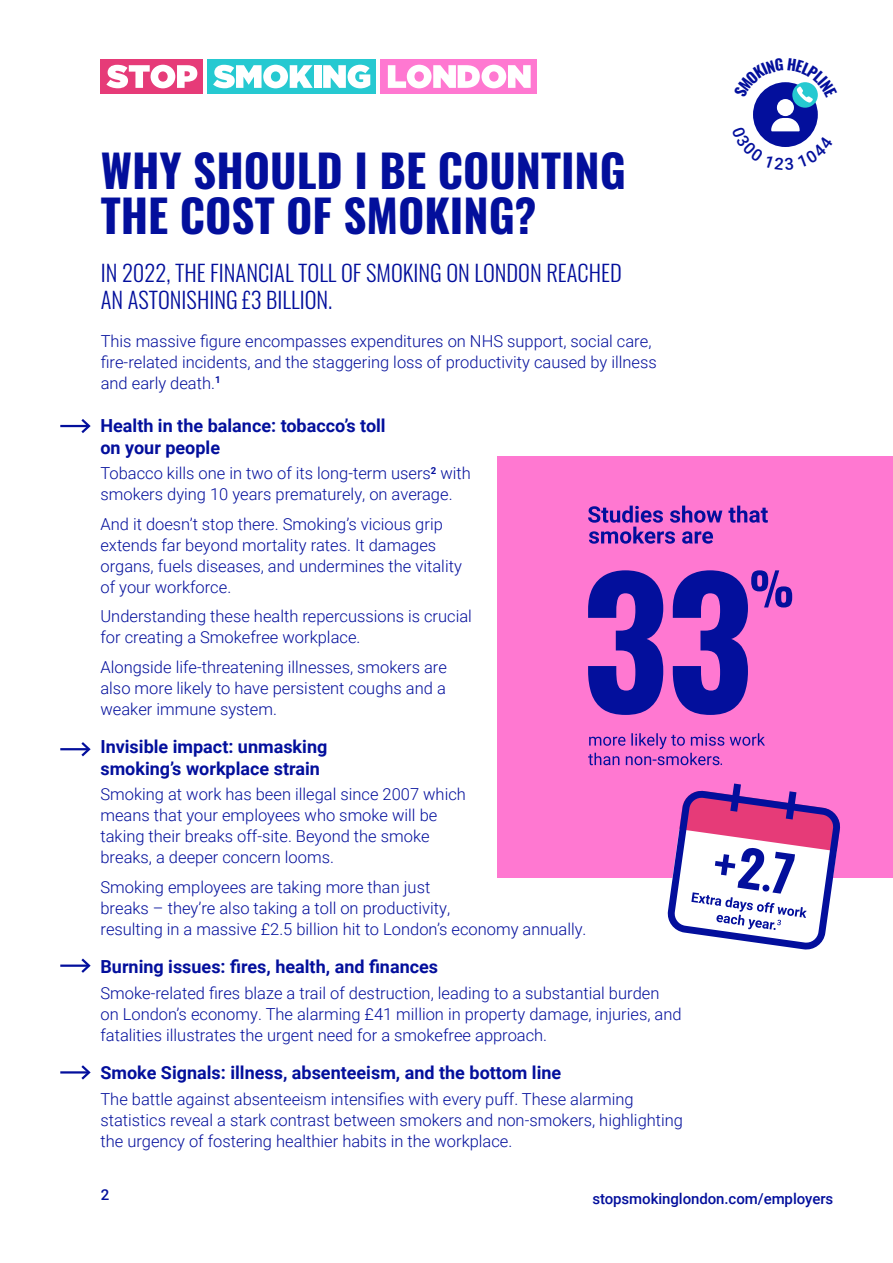
<style>
.page{position:relative;width:893px;height:1263px;background:#fff}
.page>*{position:absolute;margin:0;border:0;box-sizing:border-box;transform-origin:0 0}
.t1{font:700 45px/45px "Oswald";color:#030f9c}
.t2{font:300 22.5px/27px "Oswald";color:#030f9c}
.t3{font:700 18px/21.6px "Roboto";color:#030f9c}
.t4{font:300 16.5px/21px "Roboto";color:#030f9c}
.t5{font:500 15px "Roboto";letter-spacing:-.005em;color:#030f9c}
</style>
<div class="page">
<div style="left:207px;top:60px;width:169px;height:34px;background:#26c9d1"></div>
<svg style="left:213px;top:65px;width:100px;height:23px"></svg>
<div style="left:314px;top:65px;width:7px;height:23px;background:#fff"></div>
<svg style="left:323px;top:65px;width:47px;height:23px"></svg>
<div style="left:101px;top:60px;width:102px;height:34px;background:#e63b78"></div>
<svg style="left:106px;top:65px;width:91px;height:23px"></svg>
<div style="left:380px;top:60px;width:156px;height:34px;background:#ff78d1"></div>
<svg style="left:388px;top:65px;width:143px;height:23px"></svg>
<div style="left:753px;top:82px;width:65px;height:65px;background:#030f9c;border-radius:50%"></div>
<svg style="left:792px;top:82px;width:26px;height:26px"></svg>
<div style="left:777px;top:99px;width:17px;height:17px;background:#fff;border-radius:50%"></div>
<div style="left:497px;top:456px;width:396px;height:421px;background:#ff78d1"></div>
<svg style="left:588px;top:570px;width:204px;height:145px"></svg>
<svg style="left:588px;top:506px;width:180px;height:38px"></svg>
<hr style="left:60px;top:425px;width:29px;height:2px;background:#030f9c">
<svg style="left:79px;top:419px;width:12px;height:14px"></svg>
<hr style="left:60px;top:748px;width:29px;height:2px;background:#030f9c">
<svg style="left:79px;top:742px;width:12px;height:15px"></svg>
<hr style="left:60px;top:964px;width:29px;height:3px;background:#030f9c">
<svg style="left:79px;top:958px;width:12px;height:15px"></svg>
<hr style="left:60px;top:1071px;width:29px;height:2px;background:#030f9c">
<svg style="left:79px;top:1065px;width:12px;height:15px"></svg>
<svg style="left:666px;top:783px;width:175px;height:167px"></svg>
<svg style="left:588px;top:733px;width:177px;height:32px"></svg>
<svg style="left:753px;top:118px;width:65px;height:29px"></svg>
<svg style="left:755px;top:82px;width:63px;height:21px"></svg>
<h1 class="t1" style="left:101px;top:151px;width:527px">WHY SHOULD I BE COUNTING<br>THE COST OF SMOKING?</h1>
<h2 class="t2" style="left:101px;top:257px;width:523px">IN 2022, THE FINANCIAL TOLL OF SMOKING ON LONDON REACHED<br>AN ASTONISHING £3 BILLION.</h2>
<p class="t4" style="left:101px;top:330px;width:558px">This massive figure encompasses expenditures on NHS support, social care, fire-related incidents, and the staggering loss of productivity caused by illness and early death.<sup>1</sup></p>
<p class="t3" style="left:100px;top:414px;width:287px">Health in the balance: tobacco’s toll on your people</p>
<p class="t4" style="left:100px;top:462px;width:372px">Tobacco kills one in two of its long-term users<sup>2</sup> with smokers dying 10 years prematurely, on average.</p>
<p class="t4" style="left:100px;top:513px;width:363px">And it doesn’t stop there. Smoking’s vicious grip extends far beyond mortality rates. It damages organs, fuels diseases, and undermines the vitality of your workforce.</p>
<p class="t4" style="left:100px;top:605px;width:373px">Understanding these health repercussions is crucial for creating a Smokefree workplace.</p>
<p class="t4" style="left:100px;top:656px;width:348px;text-align:justify">Alongside life-threatening illnesses, smokers are also more likely to have persistent coughs and a weaker immune system.</p>
<p class="t3" style="left:100px;top:735px;width:228px">Invisible impact: unmasking smoking’s workplace strain</p>
<p class="t4" style="left:100px;top:783px;width:367px">Smoking at work has been illegal since 2007 which means that your employees who smoke will be taking their breaks off-site. Beyond the smoke breaks, a deeper concern looms.</p>
<p class="t4" style="left:100px;top:876px;width:488px">Smoking employees are taking more than just<br>breaks – they’re also taking a toll on productivity,<br>resulting in a massive £2.5 billion hit to London’s economy annually.</p>
<p class="t3" style="left:100px;top:955px;width:339px">Burning issues: fires, health, and finances</p>
<p class="t4" style="left:100px;top:982px;width:583px">Smoke-related fires blaze a trail of destruction, leading to a substantial burden on London’s economy. The alarming £41 million in property damage, injuries, and fatalities illustrates the urgent need for a smokefree approach.</p>
<p class="t3" style="left:100px;top:1061px;width:462px">Smoke Signals: illness, absenteeism, and the bottom line</p>
<p class="t4" style="left:100px;top:1087px;width:584px">The battle against absenteeism intensifies with every puff. These alarming statistics reveal a stark contrast between smokers and non-smokers, highlighting the urgency of fostering healthier habits in the workplace.</p>
<p class="t5" style="left:101px;top:1184px;width:10px">2</p>
<p class="t5" style="left:592px;top:1188px;width:242px">stopsmokinglondon.com/employers</p>
</div>
